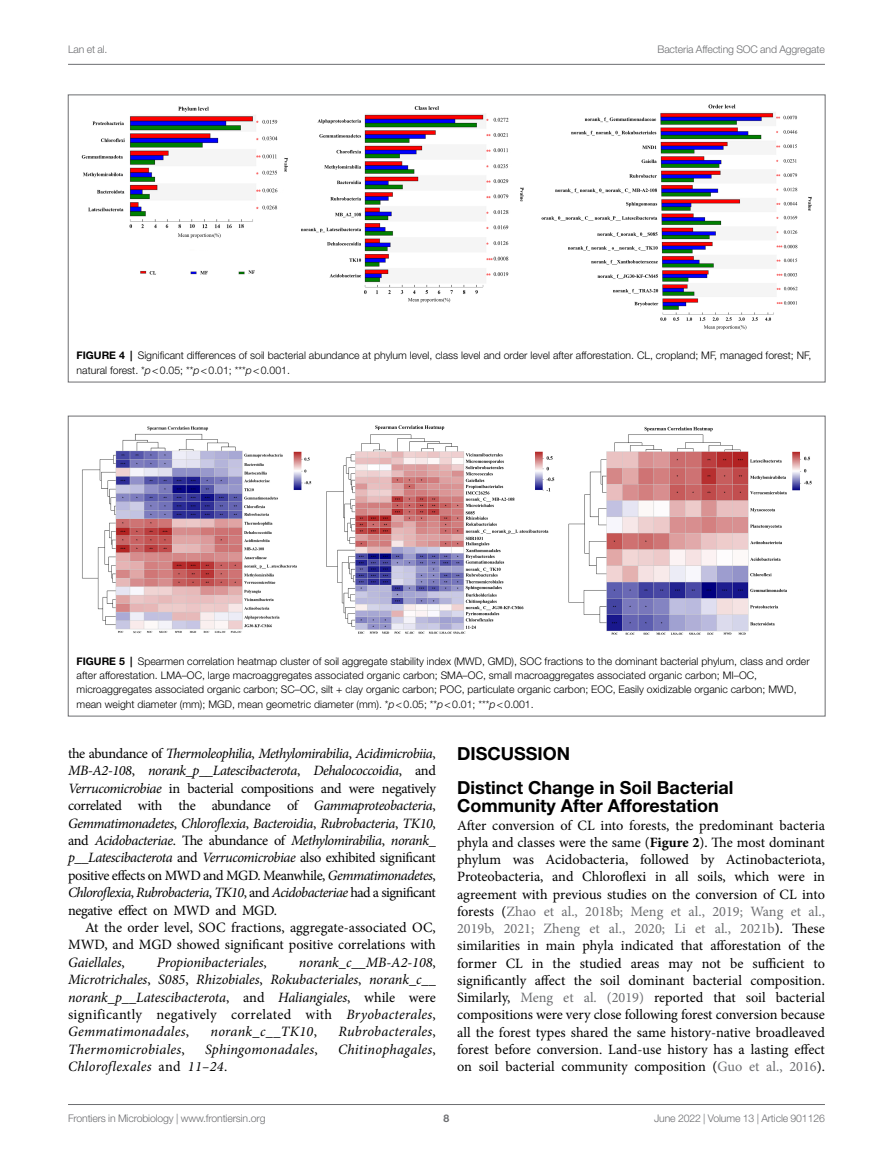
<style>
.page{position:relative;width:893px;height:1170px;background:#fff}
.page>*{position:absolute;margin:0;border:0;box-sizing:border-box;transform-origin:0 0}
.HEAD_2_after_HEAD_1{font:700 18px/18.8px "Helvetica Neue LT Std";color:#000}
.HEAD_1{font:700 18px "Helvetica Neue LT Std";color:#000}
.TEXT{font:italic 14.25px/17.4px "Minion Pro";letter-spacing:.01em;color:#000;text-align:justify}
.TEXT_FLUSH{font:14.25px/17.2px "Minion Pro";color:#000;text-align:justify}
.TEXT-2{font:14.25px/17.4px "Minion Pro";color:#000;text-align:justify}
.FIG_LEG{font:300 10.5px/14.2px "Helvetica Neue LT Std";color:#000}
.t1{font:300 10.5px "Helvetica Neue LT Std";letter-spacing:-.015em;color:#6d6e71}
.t2{font:700 10.5px "Helvetica Neue LT Std";color:#6d6e71}
.s1{font-weight:700}
.s2{font-style:italic}
.s3{font-style:normal}
.s4{color:#6d6e71}
</style>
<div class="page">
<hr style="left:68px;top:64px;width:757px;height:1px;background:#6d6e71">
<hr style="left:68px;top:1104px;width:757px;height:1px;background:#6d6e71">
<img style="left:82px;top:425px;width:730px;height:210px">
<img style="left:81px;top:104px;width:731px;height:226px">
<p class="t1" style="left:68px;top:42px;width:41px">Lan et al.</p>
<p class="t1" style="left:657px;top:42px;width:169px">Bacteria Affecting SOC and Aggregate</p>
<p class="FIG_LEG" style="left:77px;top:348px;width:736px"><span class="s1">FIGURE 4 |</span> Significant differences of soil bacterial abundance at phylum level, class level and order level after afforestation. CL, cropland; MF, managed forest; NF, natural forest. *<span class="s2">p</span>&lt;0.05; **<span class="s2">p</span>&lt;0.01; ***<span class="s2">p</span>&lt;0.001.</p>
<p class="FIG_LEG" style="left:77px;top:653px;width:735px"><span class="s1">FIGURE 5 |</span> Spearmen correlation heatmap cluster of soil aggregate stability index (MWD, GMD), SOC fractions to the dominant bacterial phylum, class and order after afforestation. LMA–OC, large macroaggregates associated organic carbon; SMA–OC, small macroaggregates associated organic carbon; MI–OC, microaggregates associated organic carbon; SC–OC, silt + clay organic carbon; POC, particulate organic carbon; EOC, Easily oxidizable organic carbon; MWD, mean weight diameter (mm); MGD, mean geometric diameter (mm). *<span class="s2">p</span>&lt;0.05; **<span class="s2">p</span>&lt;0.01; ***<span class="s2">p</span>&lt;0.001.</p>
<p class="TEXT" style="left:68px;top:744px;width:369px"><span class="s3">the abundance of</span> Thermoleophilia<span class="s3">,</span> Methylomirabilia<span class="s3">,</span> Acidimicrobiia<span class="s3">, </span>MB-A2-108<span class="s3">,</span> norank_p__Latescibacterota<span class="s3">,</span> Dehalococcoidia<span class="s3">, and </span>Verrucomicrobiae <span class="s3">in bacterial compositions and were negatively correlated with the abundance of</span> Gammaproteobacteria<span class="s3">, </span>Gemmatimonadetes<span class="s3">,</span> Chloroflexia<span class="s3">,</span> Bacteroidia<span class="s3">,</span> Rubrobacteria<span class="s3">,</span> TK10<span class="s3">, and</span> Acidobacteriae<span class="s3">. The abundance of</span> Methylomirabilia<span class="s3">,</span> norank_ p__Latescibacterota <span class="s3">and</span> Verrucomicrobiae <span class="s3">also exhibited significant positive effects on MWD and MGD. Meanwhile,</span> Gemmatimonadetes<span class="s3">, </span>Chloroflexia<span class="s3">,</span> Rubrobacteria<span class="s3">,</span> TK10<span class="s3">, and</span> Acidobacteriae <span class="s3">had a significant negative effect on MWD and MGD.</span></p>
<p class="TEXT-2" style="left:68px;top:918px;width:369px;text-indent:17px">At the order level, SOC fractions, aggregate-associated OC, MWD, and MGD showed significant positive correlations with <span class="s2">Gaiellales</span>,</p>
<p class="TEXT" style="left:68px;top:953px;width:369px;text-indent:231px">norank_c__MB-A2-108<span class="s3">, </span>Microtrichales<span class="s3">,</span> S085<span class="s3">,</span> Rhizobiales<span class="s3">,</span> Rokubacteriales<span class="s3">,</span> norank_c__ norank_p__Latescibacterota<span class="s3">, and</span> Haliangiales<span class="s3">, while were significantly negatively correlated with</span> Bryobacterales<span class="s3">, </span>Gemmatimonadales<span class="s3">,</span></p>
<p class="TEXT" style="left:157px;top:953px;width:111px">Propionibacteriales<span class="s3">,</span></p>
<p class="TEXT" style="left:211px;top:1022px;width:108px">norank_c__TK10<span class="s3">,</span></p>
<p class="TEXT" style="left:338px;top:1022px;width:99px">Rubrobacterales<span class="s3">,</span></p>
<p class="TEXT" style="left:68px;top:1040px;width:118px">Thermomicrobiales<span class="s3">,</span></p>
<p class="TEXT" style="left:205px;top:1040px;width:114px">Sphingomonadales<span class="s3">,</span></p>
<p class="TEXT" style="left:338px;top:1040px;width:99px">Chitinophagales<span class="s3">,</span></p>
<p class="TEXT" style="left:68px;top:1057px;width:161px">Chloroflexales <span class="s3">and</span> 11–24<span class="s3">.</span></p>
<p class="HEAD_1" style="left:457px;top:742px;width:115px">DISCUSSION</p>
<p class="HEAD_2_after_HEAD_1" style="left:457px;top:777px;width:278px">Distinct Change in Soil Bacterial<br>Community After Afforestation</p>
<p class="TEXT_FLUSH" style="left:457px;top:816px;width:369px">After conversion of CL into forests, the predominant bacteria phyla and classes were the same (<span class="s1">Figure 2</span>). The most dominant phylum was Acidobacteria, followed by Actinobacteriota, Proteobacteria, and Chloroflexi in all soils, which were in agreement with previous studies on the conversion of CL into forests (<span class="s4">Zhao et al., 2018b; Meng et al., 2019; Wang et al., 2019b, 2021; Zheng et al., 2020; Li et al., 2021b</span>). These similarities in main phyla indicated that afforestation of the former CL in the studied areas may not be sufficient to significantly affect the soil dominant bacterial composition.<br>Similarly, <span class="s4">Meng et al. (2019)</span> reported that soil bacterial compositions were very close following forest conversion because all the forest types shared the same history-native broadleaved forest before conversion. Land-use history has a lasting effect on soil bacterial community composition (<span class="s4">Guo et al., 2016</span>).</p>
<p class="t1" style="left:68px;top:1111px;width:199px">Frontiers in Microbiology | www.frontiersin.org</p>
<p class="t2" style="left:444px;top:1111px;width:7px">8</p>
<p class="t1" style="left:654px;top:1111px;width:172px">June 2022 | Volume 13 | Article 901126</p>
</div>
